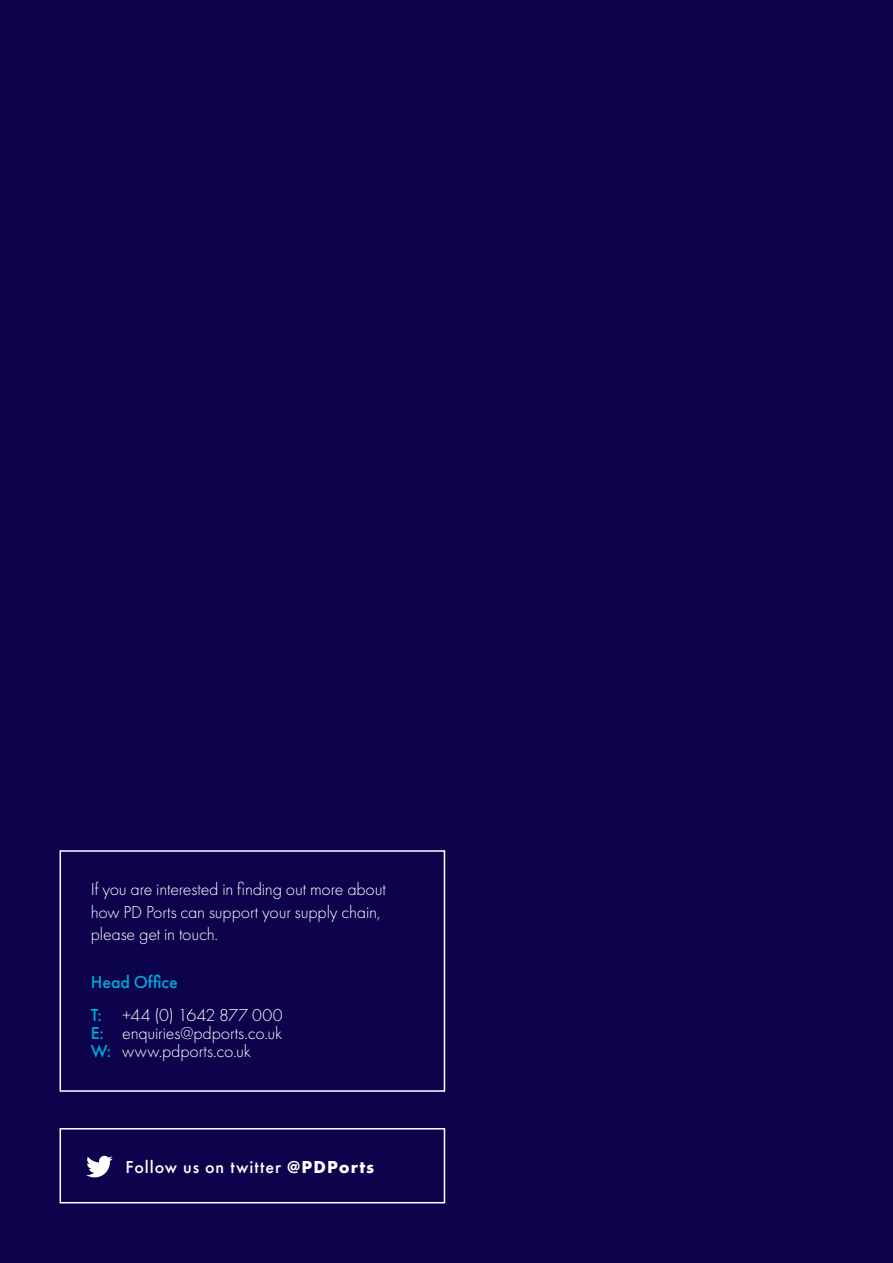
<style>
.page{position:relative;width:893px;height:1263px;background:#0c034c}
.page>*{position:absolute;margin:0;border:0;box-sizing:border-box;transform-origin:0 0}
.Content_-_Opening_Pa{font:300 18px/22.5px "Futura PT";letter-spacing:-.01em;color:#fff}
.t1{font:500 18px "Futura PT";letter-spacing:.055em;color:#fff}
.Content_-_Opening_Pa-2{font:500 18px "Futura PT";letter-spacing:-.005em;color:#00a9d8}
.s1{font-weight:500;color:#00a9d8}
.s2{font-weight:700}
</style>
<div class="page">
<div style="left:60px;top:850px;width:385px;height:242px;border:2px solid #fff"></div>
<svg style="left:86px;top:1156px;width:27px;height:21px"></svg>
<div style="left:60px;top:1128px;width:385px;height:75px;border:2px solid #fff"></div>
<p class="Content_-_Opening_Pa" style="left:91px;top:878px;width:297px">If you are interested in finding out more about how PD Ports can support your supply chain, please get in touch.</p>
<p class="Content_-_Opening_Pa-2" style="left:91px;top:971px;width:88px">Head Office</p>
<p class="Content_-_Opening_Pa" style="left:91px;top:1006px;width:193px;line-height:18px;text-align:justify"><span class="s1">T:</span> +44 (0) 1642 877 000<br><span class="s1">E:</span> enquiries@pdports.co.uk <span class="s1">W:</span> www.pdports.co.uk</p>
<p class="t1" style="left:125px;top:1156px;width:250px">Follow us on twitter <span class="s2">@PDPorts</span></p>
</div>
